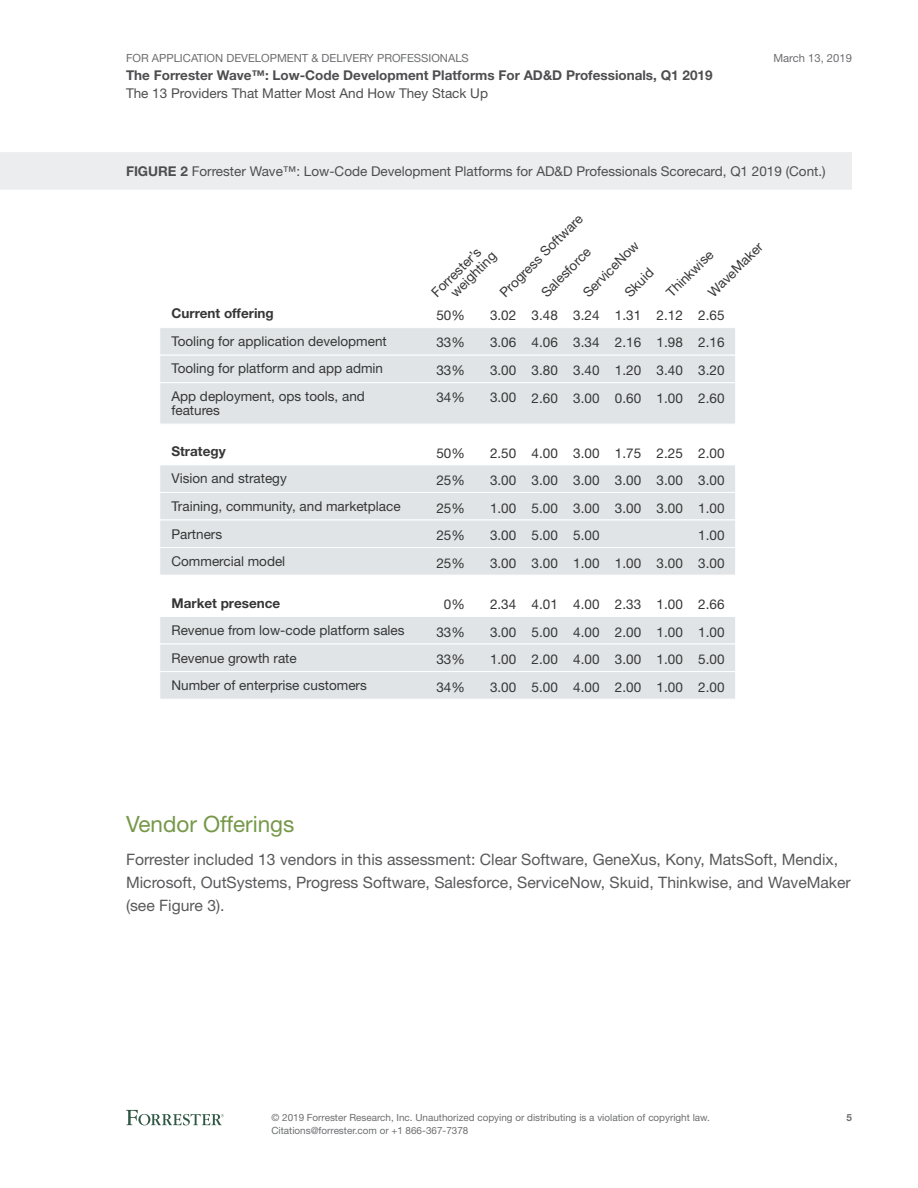
<style>
.page{position:relative;width:918px;height:1188px;background:#fff}
.page>*{position:absolute;margin:0;border:0;box-sizing:border-box;transform-origin:0 0}
.t1{font:22.5px "Helvetica Neue LT Std";color:#769849}
.t2{font:15.75px/22.5px "Helvetica Neue LT Std";color:#59595b}
.t3{font:13.5px/27.6px "Helvetica Neue LT Std";color:#363636;text-align:justify}
.t4{font:13.5px "Helvetica Neue LT Std";color:#4e4e50}
.t5{font:700 13.5px "Helvetica Neue LT Std";color:#4e4e50}
.t6{font:700 13.5px "Helvetica Neue LT Std";color:#363636}
.t7{font:11.25px "Helvetica Neue LT Std";color:#6d6e70}
.t8{font:9.9px/12.8px "Helvetica Neue LT Std";color:#6d6e70}
.t9{font:700 9.9px "Helvetica Neue LT Std";color:#6d6e70}
.s1{font-weight:700}
</style>
<div class="page">
<svg style="left:126px;top:1110px;width:98px;height:15px"></svg>
<div style="left:0;top:152px;width:852px;height:38px;background:#ecedee"></div>
<div style="left:159px;top:327px;width:577px;height:29px;background:#e0e4e7;border:1px solid #fff"></div>
<div style="left:159px;top:355px;width:577px;height:28px;background:#e0e4e7;border:1px solid #fff"></div>
<div style="left:159px;top:382px;width:577px;height:43px;background:#e0e4e7;border:1px solid #fff"></div>
<div style="left:159px;top:464px;width:577px;height:29px;background:#e0e4e7;border:1px solid #fff"></div>
<div style="left:159px;top:492px;width:577px;height:28px;background:#e0e4e7;border:1px solid #fff"></div>
<div style="left:159px;top:520px;width:577px;height:28px;background:#e0e4e7;border:1px solid #fff"></div>
<div style="left:159px;top:547px;width:577px;height:29px;background:#e0e4e7;border:1px solid #fff"></div>
<div style="left:159px;top:616px;width:577px;height:28px;background:#e0e4e7;border:1px solid #fff"></div>
<div style="left:159px;top:644px;width:577px;height:28px;background:#e0e4e7;border:1px solid #fff"></div>
<div style="left:159px;top:671px;width:577px;height:29px;background:#e0e4e7;border:1px solid #fff"></div>
<p class="t7" style="left:126px;top:51px;width:344px">FOR APPLICATION DEVELOPMENT &amp; DELIVERY PROFESSIONALS</p>
<p class="t5" style="left:126px;top:67px;width:588px">The Forrester Wave™: Low-Code Development Platforms For AD&amp;D Professionals, Q1 2019</p>
<p class="t4" style="left:126px;top:85px;width:364px">The 13 Providers That Matter Most And How They Stack Up</p>
<p class="t7" style="left:773px;top:51px;width:80px">March 13, 2019</p>
<p class="t4" style="left:126px;top:163px;width:701px"><span class="s1">FIGURE 2</span> Forrester Wave™: Low-Code Development Platforms for AD&amp;D Professionals Scorecard, Q1 2019 (Cont.)</p>
<p class="t3" style="left:512px;top:263px;width:83px;line-height:29.4px;text-indent:-29px;rotate:-45deg">Progress Software<br>Salesforce</p>
<p class="t3" style="left:576px;top:285px;width:74px;rotate:-45deg">ServiceNow</p>
<p class="t3" style="left:700px;top:285px;width:73px;rotate:-45deg">WaveMaker</p>
<p class="t3" style="left:438px;top:280px;width:60px;line-height:13.5px;text-indent:-14px;rotate:-45deg">Forrester’s weighting</p>
<p class="t3" style="left:436px;top:301px;width:30px">50% 33% 33% 34%</p>
<p class="t3" style="left:659px;top:285px;width:62px;rotate:-45deg">Thinkwise</p>
<p class="t3" style="left:617px;top:285px;width:36px;rotate:-45deg">Skuid</p>
<p class="t6" style="left:171px;top:305px;width:104px">Current offering</p>
<p class="t3" style="left:171px;top:327px;width:217px;text-align:left">Tooling for application development<br>Tooling for platform and app admin<br>App deployment, ops tools, and</p>
<p class="t3" style="left:171px;top:396px;width:50px">features</p>
<p class="t6" style="left:171px;top:443px;width:56px">Strategy</p>
<p class="t3" style="left:171px;top:465px;width:231px;text-align:left">Vision and strategy<br>Training, community, and marketplace<br>Partners<br>Commercial model</p>
<p class="t6" style="left:171px;top:594px;width:110px">Market presence</p>
<p class="t3" style="left:171px;top:616px;width:235px;text-align:left">Revenue from low-code platform sales<br>Revenue growth rate<br>Number of enterprise customers</p>
<p class="t3" style="left:490px;top:301px;width:28px">3.02<br>3.06<br>3.00<br>3.00</p>
<p class="t3" style="left:532px;top:301px;width:28px">3.48<br>4.06<br>3.80<br>2.60</p>
<p class="t3" style="left:573px;top:301px;width:28px">3.24<br>3.34<br>3.40<br>3.00</p>
<p class="t3" style="left:615px;top:301px;width:28px">1.31<br>2.16<br>1.20<br>0.60</p>
<p class="t3" style="left:657px;top:301px;width:28px">2.12<br>1.98<br>3.40<br>1.00</p>
<p class="t3" style="left:698px;top:301px;width:28px">2.65<br>2.16<br>3.20<br>2.60</p>
<p class="t3" style="left:436px;top:439px;width:30px">50% 25% 25% 25% 25%</p>
<p class="t3" style="left:436px;top:590px;width:30px;text-align:center">0%<br>33%<br>33%<br>34%</p>
<p class="t3" style="left:490px;top:439px;width:28px">2.50<br>3.00<br>1.00<br>3.00<br>3.00</p>
<p class="t3" style="left:490px;top:590px;width:28px">2.34<br>3.00<br>1.00<br>3.00</p>
<p class="t3" style="left:532px;top:439px;width:28px">4.00<br>3.00<br>5.00<br>5.00<br>3.00</p>
<p class="t3" style="left:532px;top:590px;width:28px">4.01<br>5.00<br>2.00<br>5.00</p>
<p class="t3" style="left:573px;top:439px;width:28px">3.00<br>3.00<br>3.00<br>5.00<br>1.00</p>
<p class="t3" style="left:573px;top:590px;width:28px">4.00<br>4.00<br>4.00<br>4.00</p>
<p class="t3" style="left:615px;top:439px;width:28px">1.75<br>3.00<br>3.00</p>
<p class="t3" style="left:657px;top:439px;width:28px">2.25<br>3.00<br>3.00</p>
<p class="t3" style="left:698px;top:439px;width:28px">2.00<br>3.00<br>1.00<br>1.00<br>3.00</p>
<p class="t3" style="left:698px;top:591px;width:28px">2.66<br>1.00<br>5.00<br>2.00</p>
<p class="t3" style="left:615px;top:549px;width:28px">1.00</p>
<p class="t3" style="left:615px;top:591px;width:28px">2.33<br>2.00<br>3.00<br>2.00</p>
<p class="t3" style="left:657px;top:549px;width:28px">3.00</p>
<p class="t3" style="left:657px;top:591px;width:28px">1.00<br>1.00<br>1.00<br>1.00</p>
<h1 class="t1" style="left:126px;top:810px;width:170px">Vendor Offerings</h1>
<p class="t2" style="left:126px;top:848px;width:726px">Forrester included 13 vendors in this assessment: Clear Software, GeneXus, Kony, MatsSoft, Mendix,<br>Microsoft, OutSystems, Progress Software, Salesforce, ServiceNow, Skuid, Thinkwise, and WaveMaker (see Figure 3).</p>
<p class="t8" style="left:272px;top:1111px;width:440px">© 2019 Forrester Research, Inc. Unauthorized copying or distributing is a violation of copyright law.<br>Citations@forrester.com or +1 866-367-7378</p>
<p class="t9" style="left:846px;top:1112px;width:7px">5</p>
</div>
